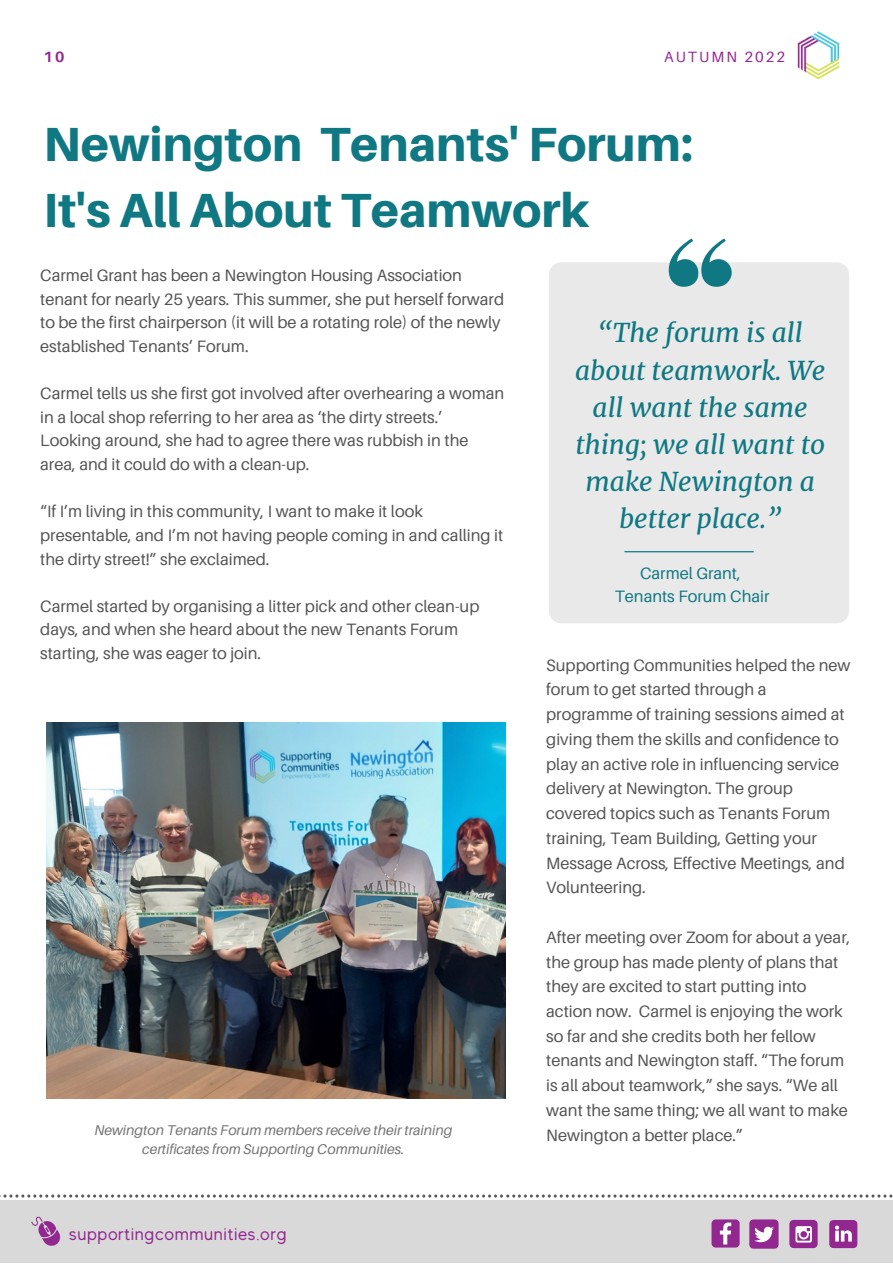
<style>
.page{position:relative;width:893px;height:1264px;background:#fff}
.page>*{position:absolute;margin:0;border:0;box-sizing:border-box;transform-origin:0 0}
.t1{font:800 48px/66.3px "Aileron";color:#0f7883}
.t2{font:italic 26.1px/37px "Merriweather";color:#0f7883;text-align:center}
.t3{font:18px "MADE Evolve Sans";letter-spacing:.035em;color:#92278f}
.t4{font:16.5px/24.8px "Aileron";color:#545454}
.t5{font:16.5px/22.5px "Aileron";color:#0f7883;text-align:center}
.t6{font:700 15px "Aileron";color:#92278f}
.t7{font:14.85px "Aileron";letter-spacing:.14em;color:#92278f}
.t8{font:italic 14.1px/19.2px "Aileron";color:#737373;text-align:center}
</style>
<div class="page">
<img style="left:797px;top:31px;width:43px;height:49px">
<svg style="left:0;top:1194px;width:893px;height:3px"></svg>
<div style="left:0;top:1200px;width:892px;height:62px;background:#d9d9d9"></div>
<svg style="left:711px;top:1219px;width:28px;height:28px"></svg>
<div style="left:749px;top:1219px;width:29px;height:29px;background:#92278f;border-radius:4px"></div>
<svg style="left:754px;top:1226px;width:19px;height:16px"></svg>
<div style="left:789px;top:1219px;width:28px;height:29px;background:#92278f;border-radius:4px"></div>
<svg style="left:795px;top:1226px;width:16px;height:16px"></svg>
<svg style="left:829px;top:1220px;width:28px;height:28px"></svg>
<svg style="left:31px;top:1216px;width:30px;height:30px"></svg>
<div style="left:549px;top:262px;width:300px;height:361px;background:#e9e9e9;border-radius:13px"></div>
<svg style="left:668px;top:238px;width:63px;height:49px"></svg>
<svg style="left:624px;top:551px;width:129px;height:1px"></svg>
<img style="left:46px;top:722px;width:459px;height:376px">
<p class="t6" style="left:44px;top:47px;width:22px">10</p>
<p class="t7" style="left:664px;top:47px;width:122px">AUTUMN 2022</p>
<h1 class="t1" style="left:44px;top:110px;width:651px">Newington Tenants' Forum:<br>It's All About Teamwork</h1>
<p class="t4" style="left:40px;top:263px;width:465px;line-height:23.5px">Carmel Grant has been a Newington Housing Association tenant for nearly 25 years. This summer, she put herself forward to be the first chairperson (it will be a rotating role) of the newly established Tenants’ Forum.</p>
<p class="t4" style="left:40px;top:381px;width:465px;line-height:23.5px">Carmel tells us she first got involved after overhearing a woman in a local shop referring to her area as ‘the dirty streets.’ Looking around, she had to agree there was rubbish in the area, and it could do with a clean-up.</p>
<p class="t4" style="left:40px;top:499px;width:464px;line-height:23.5px">“If I’m living in this community, I want to make it look presentable, and I’m not having people coming in and calling it the dirty street!” she exclaimed.</p>
<p class="t4" style="left:40px;top:594px;width:440px;line-height:23.5px">Carmel started by organising a litter pick and other clean-up days, and when she heard about the new Tenants Forum starting, she was eager to join.</p>
<p class="t8" style="left:94px;top:1119px;width:359px">Newington Tenants Forum members receive their training certificates from Supporting Communities.</p>
<p class="t3" style="left:69px;top:1223px;width:219px">supportingcommunities.org</p>
<h2 class="t2" style="left:575px;top:314px;width:251px">“The forum is all about teamwork. We all want the same thing; we all want to make Newington a better place.”</h2>
<p class="t5" style="left:614px;top:562px;width:156px">Carmel Grant,<br>Tenants Forum Chair</p>
<p class="t4" style="left:546px;top:652px;width:306px">Supporting Communities helped the new forum to get started through a programme of training sessions aimed at giving them the skills and confidence to play an active role in influencing service delivery at Newington. The group covered topics such as Tenants Forum training, Team Building, Getting your Message Across, Effective Meetings, and Volunteering.</p>
<p class="t4" style="left:546px;top:924px;width:306px">After meeting over Zoom for about a year, the group has made plenty of plans that they are excited to start putting into action now. Carmel is enjoying the work so far and she credits both her fellow tenants and Newington staff. “The forum is all about teamwork,” she says. “We all want the same thing; we all want to make Newington a better place.”</p>
</div>
